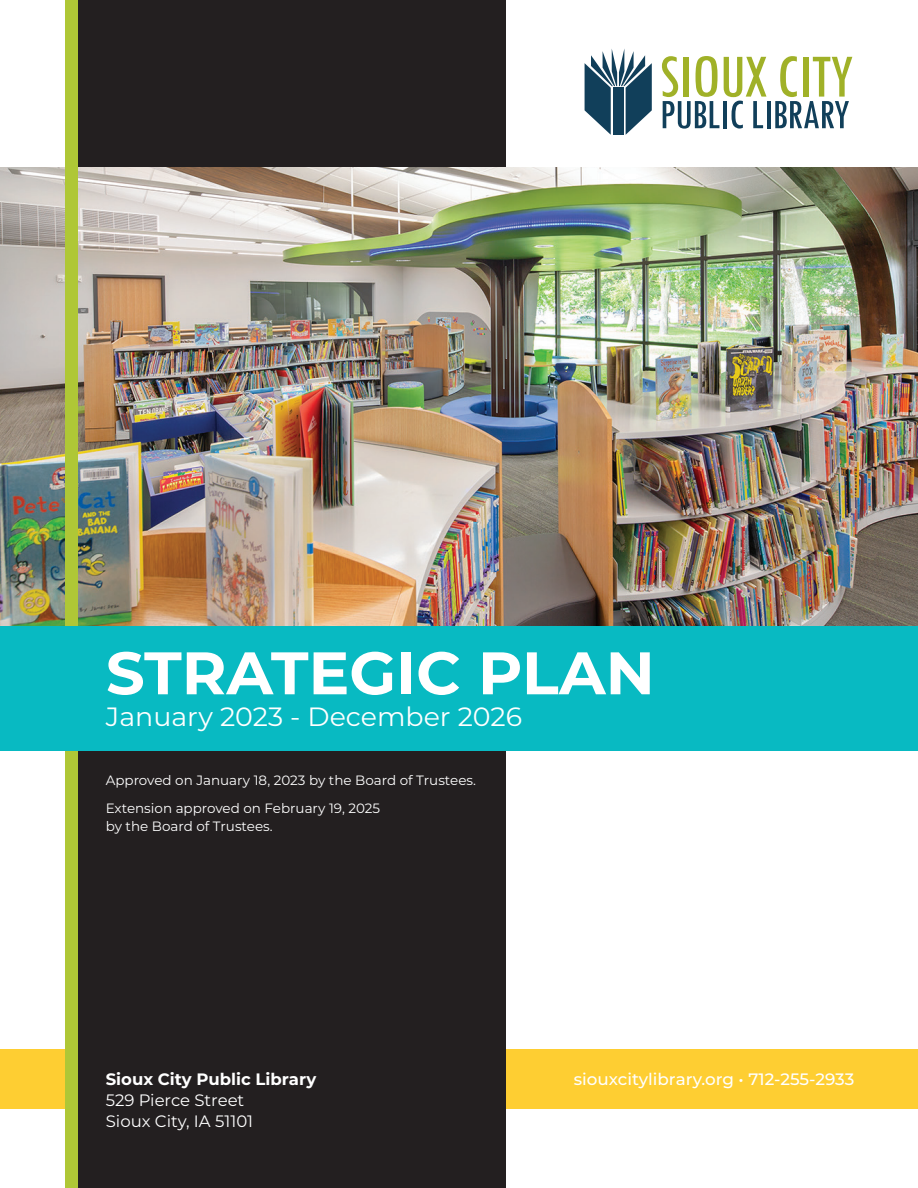
<style>
.page{position:relative;width:918px;height:1188px;background:#fff}
.page>*{position:absolute;margin:0;border:0;box-sizing:border-box;transform-origin:0 0}
.t1{font:700 60px "Montserrat";color:#fff}
.t2{font:26.4px "Montserrat";color:#fff}
.t3{font:500 16.5px "Montserrat";color:#fff}
.t4{font:16.5px/21px "Montserrat";color:#fff}
.t5{font:700 16.5px "Montserrat";color:#fff}
.t6{font:13.5px/28.5px "Montserrat";color:#fff}
</style>
<div class="page">
<div style="left:0;top:1049px;width:918px;height:59px;background:#fece32"></div>
<div style="left:71px;top:0;width:434px;height:1188px;background:#231f20"></div>
<svg style="left:662px;top:56px;width:105px;height:73px"></svg>
<hr style="left:767px;top:101px;width:4px;height:27px;background:#113f5a">
<svg style="left:775px;top:56px;width:77px;height:72px"></svg>
<svg style="left:585px;top:49px;width:67px;height:86px"></svg>
<img style="left:0;top:167px;width:918px;height:460px">
<div style="left:65px;top:0;width:12px;height:1188px;background:#afc736"></div>
<div style="left:0;top:627px;width:918px;height:124px;background:#08bac2"></div>
<h1 class="t1" style="left:106px;top:630px;width:550px">STRATEGIC PLAN</h1>
<h2 class="t2" style="left:106px;top:699px;width:418px">January 2023 - December 2026</h2>
<p class="t6" style="left:106px;top:765px;width:372px">Approved on January 18, 2023 by the Board of Trustees.<br>Extension approved on February 19, 2025</p>
<p class="t6" style="left:106px;top:812px;width:168px">by the Board of Trustees.</p>
<p class="t5" style="left:106px;top:1067px;width:212px">Sioux City Public Library</p>
<p class="t4" style="left:106px;top:1089px;width:149px">529 Pierce Street<br>Sioux City, IA 51101</p>
<p class="t3" style="left:574px;top:1068px;width:282px">siouxcitylibrary.org • 712-255-2933</p>
</div>
